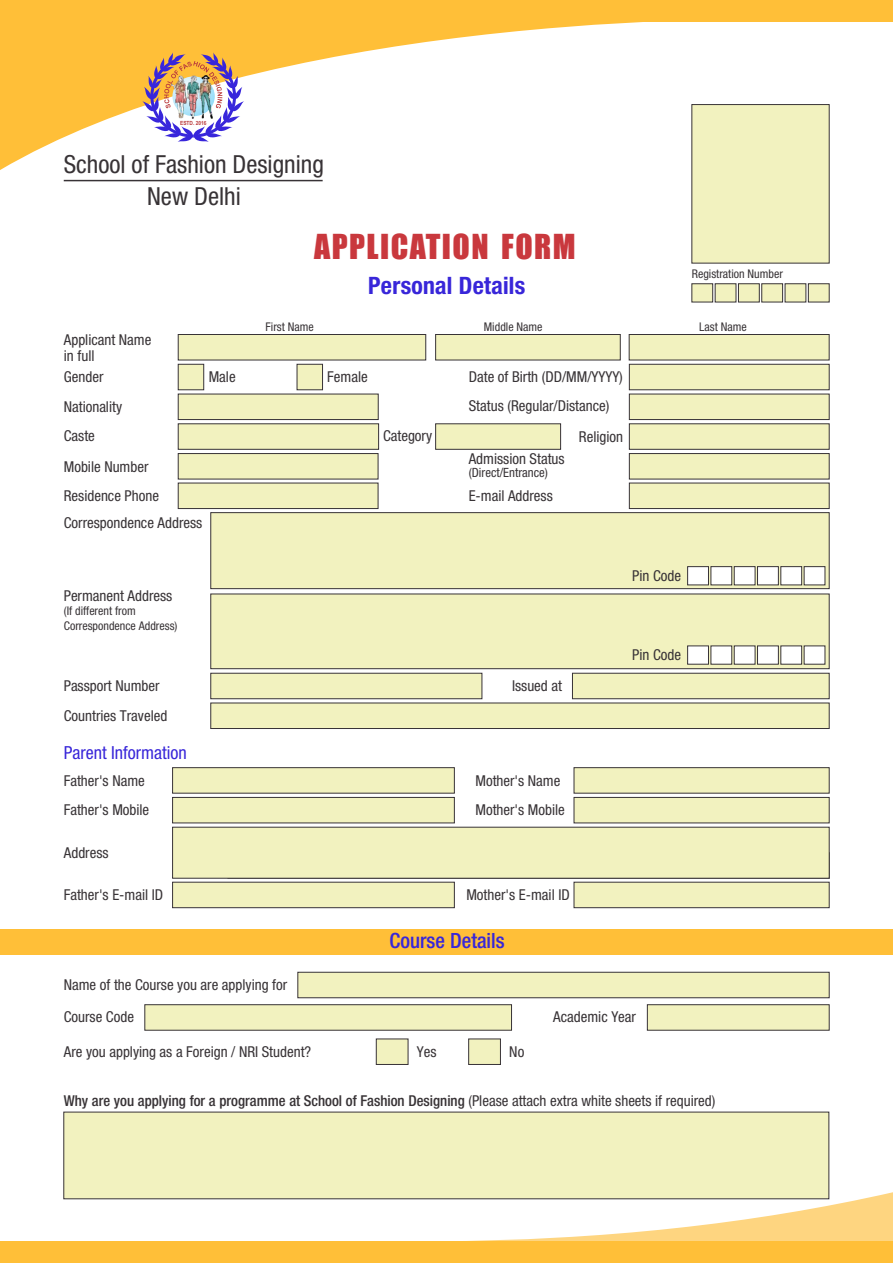
<style>
.page{position:relative;width:893px;height:1263px;background:#fff}
.page>*{position:absolute;margin:0;border:0;box-sizing:border-box;transform-origin:0 0}
.t1{font:31.8px "Impact";letter-spacing:.045em;color:#c9383d}
.t2{font:24.9px "Heavenetica Cond 5 SH";color:#383336}
.t3{font:24px "Heavenetica Cond 7 Bold SH";letter-spacing:.015em;color:#3826d9}
.t4{font:21px "Heavenetica Cond 6 Med SH";color:#3826d9}
.t5{font:18px "Heavenetica Cond 5 SH";color:#3826d9}
.t6{font:15px/29.1px "Heavenetica Cond 5 SH";color:#383336}
.t7{font:15px "Heavenetica Cond 6 Med SH";color:#383336}
.t8{font:12.75px "Heavenetica Cond 5 SH";color:#383336}
.t9{font:12px/14.5px "Heavenetica Cond 5 SH";color:#383336}
.t10{font:700 5.7px "Arial";color:#ba3b3d;scale:.85 1}
.s1{font-family:"Heavenetica Cond 5 SH"}
</style>
<div class="page">
<svg style="left:0;top:21px;width:893px;height:149px"></svg>
<div style="left:0;top:0;width:893px;height:21px;background:#ffbf38"></div>
<div style="left:691px;top:104px;width:139px;height:160px;background:#f2f2bf"></div>
<svg style="left:691px;top:283px;width:22px;height:20px"></svg>
<div style="left:715px;top:283px;width:21px;height:19px;background:#f2f2bf;border:1px solid #383336"></div>
<div style="left:738px;top:283px;width:22px;height:19px;background:#f2f2bf;border:1px solid #383336"></div>
<div style="left:761px;top:283px;width:22px;height:19px;background:#f2f2bf;border:1px solid #383336"></div>
<div style="left:785px;top:283px;width:21px;height:19px;background:#f2f2bf;border:1px solid #383336"></div>
<svg style="left:808px;top:283px;width:22px;height:20px"></svg>
<svg style="left:435px;top:334px;width:186px;height:27px"></svg>
<div style="left:0;top:929px;width:893px;height:25px;background:#ffbf38"></div>
<svg style="left:297px;top:971px;width:533px;height:27px"></svg>
<svg style="left:647px;top:1004px;width:183px;height:27px"></svg>
<svg style="left:144px;top:1004px;width:368px;height:27px"></svg>
<svg style="left:376px;top:1038px;width:33px;height:27px"></svg>
<div style="left:210px;top:512px;width:620px;height:77px;background:#f2f2bf"></div>
<div style="left:210px;top:593px;width:620px;height:76px;background:#f2f2bf"></div>
<svg style="left:687px;top:566px;width:22px;height:20px"></svg>
<div style="left:710px;top:566px;width:22px;height:19px;background:#fff;border:1px solid #383336"></div>
<div style="left:734px;top:566px;width:21px;height:19px;background:#fff;border:1px solid #383336"></div>
<div style="left:757px;top:566px;width:22px;height:19px;background:#fff;border:1px solid #383336"></div>
<div style="left:780px;top:566px;width:22px;height:19px;background:#fff;border:1px solid #383336"></div>
<svg style="left:803px;top:566px;width:23px;height:20px"></svg>
<svg style="left:687px;top:645px;width:22px;height:20px"></svg>
<div style="left:710px;top:645px;width:22px;height:19px;background:#fff"></div>
<div style="left:734px;top:645px;width:21px;height:19px;background:#fff"></div>
<div style="left:757px;top:645px;width:22px;height:19px;background:#fff;border:1px solid #383336"></div>
<div style="left:780px;top:645px;width:22px;height:19px;background:#fff"></div>
<svg style="left:803px;top:645px;width:23px;height:20px"></svg>
<svg style="left:210px;top:672px;width:620px;height:57px"></svg>
<svg style="left:468px;top:1038px;width:33px;height:27px"></svg>
<div style="left:63px;top:1111px;width:767px;height:88px;background:#f2f2bf"></div>
<svg style="left:172px;top:767px;width:658px;height:141px"></svg>
<svg style="left:436px;top:1192px;width:457px;height:50px"></svg>
<div style="left:0;top:1242px;width:893px;height:21px;background:#ffbf38"></div>
<svg style="left:177px;top:334px;width:249px;height:175px"></svg>
<svg style="left:435px;top:423px;width:126px;height:27px"></svg>
<svg style="left:628px;top:334px;width:202px;height:175px"></svg>
<img style="left:142px;top:52px;width:102px;height:90px">
<hr style="left:64px;top:180px;width:259px;height:1px;background:#383336">
<p class="t10" style="left:180px;top:121px;width:33px">ESTD. 2016</p>
<h2 class="t2" style="left:64px;top:148px;width:262px">School of Fashion Designing</h2>
<h2 class="t2" style="left:147px;top:180px;width:95px">New Delhi</h2>
<h1 class="t1" style="left:314px;top:234px;width:263px">APPLICATION FORM</h1>
<h3 class="t3" style="left:368px;top:270px;width:159px">Personal Details</h3>
<p class="t9" style="left:692px;top:266px;width:93px">Registration Number</p>
<p class="t9" style="left:266px;top:319px;width:50px">First Name</p>
<p class="t9" style="left:484px;top:319px;width:60px">Middle Name</p>
<p class="t9" style="left:699px;top:319px;width:49px">Last Name</p>
<p class="t6" style="left:64px;top:331px;width:89px;line-height:16.2px">Applicant Name in full</p>
<p class="t6" style="left:64px;top:362px;width:60px">Gender<br>Nationality<br>Caste</p>
<p class="t6" style="left:64px;top:451px;width:97px">Mobile Number<br>Residence Phone</p>
<p class="t6" style="left:209px;top:362px;width:28px">Male</p>
<p class="t6" style="left:327px;top:362px;width:42px">Female</p>
<p class="t6" style="left:469px;top:362px;width:156px">Date of Birth (DD/MM/YYYY)</p>
<p class="t6" style="left:469px;top:390px;width:142px">Status (Regular/Distance)</p>
<p class="t6" style="left:383px;top:420px;width:51px">Category</p>
<p class="t6" style="left:579px;top:421px;width:46px">Religion</p>
<p class="t6" style="left:469px;top:444px;width:97px">Admission Status</p>
<p class="t8" style="left:469px;top:464px;width:81px">(Direct/Entrance)</p>
<p class="t6" style="left:469px;top:481px;width:86px">E-mail Address</p>
<p class="t6" style="left:64px;top:507px;width:140px">Correspondence Address</p>
<p class="t6" style="left:64px;top:581px;width:110px">Permanent Address</p>
<p class="t9" style="left:64px;top:603px;width:115px">(If different from<br>Correspondence Address)</p>
<p class="t6" style="left:64px;top:671px;width:97px">Passport Number</p>
<p class="t6" style="left:64px;top:701px;width:105px">Countries Traveled</p>
<p class="t5" style="left:64px;top:741px;width:124px">Parent Information</p>
<p class="t6" style="left:64px;top:765px;width:87px;line-height:29.7px">Father's Name<br>Father's Mobile</p>
<p class="t6" style="left:64px;top:837px;width:46px">Address</p>
<p class="t6" style="left:512px;top:671px;width:51px">Issued at</p>
<p class="t6" style="left:475px;top:765px;width:86px">Mother's Name</p>
<p class="t6" style="left:475px;top:795px;width:91px">Mother's Mobile</p>
<p class="t6" style="left:64px;top:880px;width:101px">Father's E-mail ID</p>
<p class="t6" style="left:466px;top:880px;width:105px">Mother's E-mail ID</p>
<h3 class="t4" style="left:390px;top:927px;width:116px">Course Details</h3>
<p class="t6" style="left:632px;top:561px;width:50px">Pin Code</p>
<p class="t6" style="left:632px;top:640px;width:50px">Pin Code</p>
<p class="t6" style="left:64px;top:969px;width:225px;line-height:31.3px">Name of the Course you are applying for<br>Course Code</p>
<p class="t6" style="left:64px;top:1036px;width:249px">Are you applying as a Foreign / NRI Student?</p>
<p class="t6" style="left:553px;top:1001px;width:84px">Academic Year</p>
<p class="t6" style="left:417px;top:1036px;width:21px">Yes</p>
<p class="t6" style="left:509px;top:1036px;width:16px">No</p>
<p class="t7" style="left:64px;top:1091px;width:653px">Why are you applying for a programme at School of Fashion Designing <span class="s1">(Please attach extra white sheets if required)</span></p>
</div>
